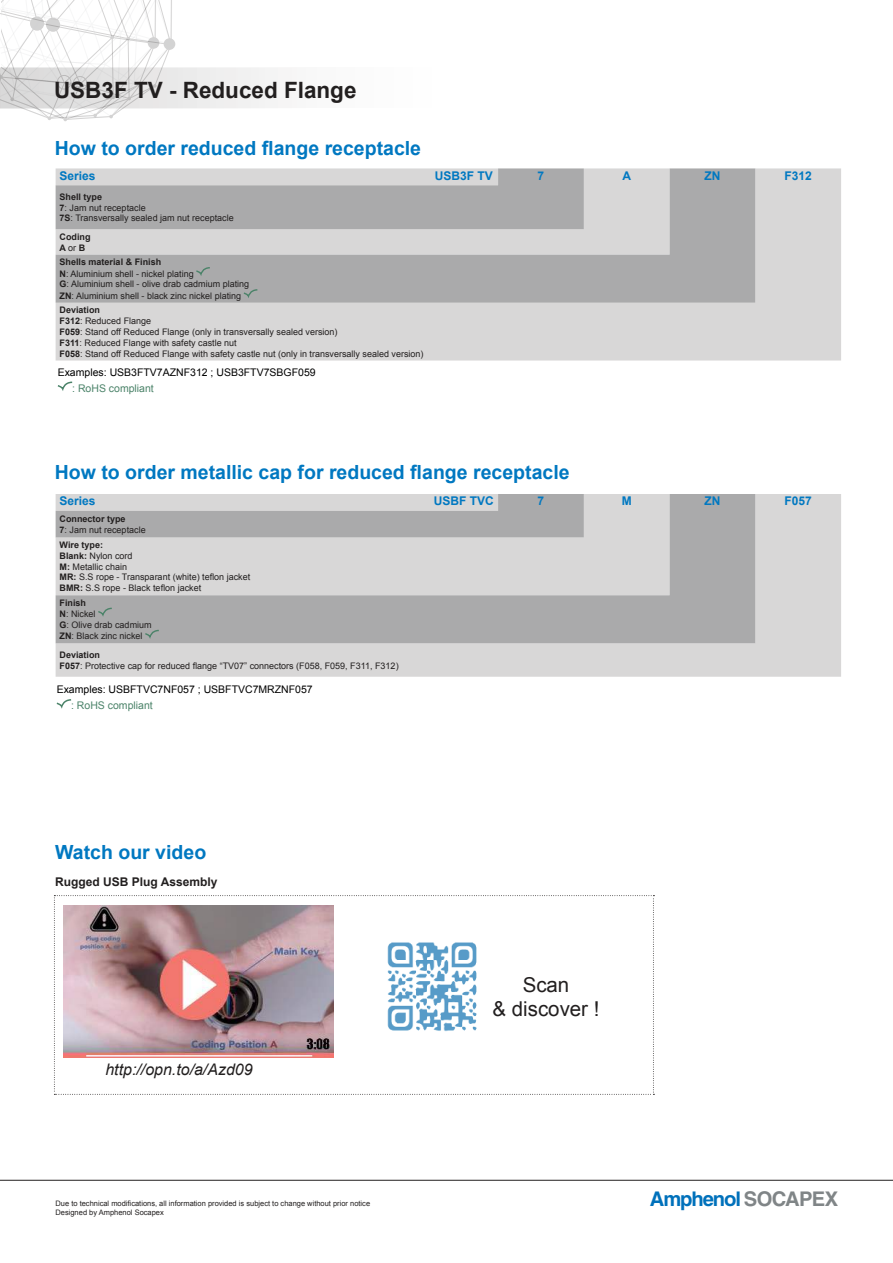
<style>
.page{position:relative;width:893px;height:1263px;background:#fff}
.page>*{position:absolute;margin:0;border:0;box-sizing:border-box;transform-origin:0 0}
.t1{font:700 22.5px "Arial";color:#221f1f}
.t2{font:20.55px/24.6px "Arial";color:#221f1f;text-align:center}
.t3{font:700 20.25px "Helvetica LT Std";letter-spacing:-.055em;color:#0071bb}
.t4{font:700 19.5px "Arial";color:#0078c1}
.t5{font:italic 15.9px "Arial";color:#221f1f}
.t6{font:700 12px "Arial";color:#0078c1}
.t7{font:700 12px "Arial";color:#221f1f}
.t8{font:10.5px "Arial";color:#000}
.t9{font:10.5px "Arial";color:#4b8369}
.t10{font:9px/10.8px "Arial";color:#221f1f}
.t11{font:700 9px/10.8px "Arial";color:#221f1f}
.t12{font:7.5px/9px "Arial";color:#221f1f}
.s1{font-weight:700}
.s2{font-weight:400}
.s3{color:#808587}
</style>
<div class="page">
<hr style="left:0;top:1180px;width:893px;height:1px;background:#221f1f">
<svg style="left:0;top:0;width:173px;height:121px"></svg>
<div style="left:164px;top:38px;width:11px;height:12px;background:#d3d3d3;border-radius:50%"></div>
<svg style="left:0;top:69px;width:278px;height:40px"></svg>
<svg style="left:57px;top:381px;width:16px;height:10px"></svg>
<svg style="left:56px;top:699px;width:16px;height:10px"></svg>
<div style="left:56px;top:168px;width:785px;height:192px;background:#d8d7d7"></div>
<svg style="left:56px;top:168px;width:699px;height:135px;background:#b8b8b8"></svg>
<svg style="left:195px;top:266px;width:16px;height:8px"></svg>
<svg style="left:242px;top:288px;width:17px;height:8px"></svg>
<div style="left:56px;top:494px;width:785px;height:183px;background:#d8d7d7"></div>
<svg style="left:56px;top:494px;width:699px;height:149px;background:#bebebe"></svg>
<svg style="left:97px;top:607px;width:16px;height:16px"></svg>
<svg style="left:144px;top:629px;width:16px;height:16px"></svg>
<svg style="left:54px;top:895px;width:600px;height:200px"></svg>
<img style="left:64px;top:906px;width:269px;height:152px">
<img style="left:381px;top:938px;width:101px;height:100px">
<div style="left:482px;top:977px;width:128px;height:46px;background:#fff"></div>
<h1 class="t1" style="left:54px;top:81px;width:304px">USB3F TV - Reduced Flange</h1>
<h3 class="t4" style="left:55px;top:135px;width:368px">How to order reduced 昀氀ange receptacle</h3>
<h3 class="t6" style="left:60px;top:171px;width:38px">Series</h3>
<h3 class="t6" style="left:435px;top:171px;width:60px">USB3F TV</h3>
<h3 class="t6" style="left:538px;top:171px;width:8px">7</h3>
<h3 class="t6" style="left:622px;top:167px;width:10px">A</h3>
<h3 class="t6" style="left:704px;top:167px;width:17px">ZN</h3>
<h3 class="t6" style="left:784px;top:171px;width:29px">F312</h3>
<p class="t10" style="left:60px;top:192px;width:176px"><span class="s1">Shell type<br>7</span>: Jam nut receptacle<br><span class="s1">7S</span>: Transversally sealed jam nut receptacle</p>
<p class="t11" style="left:60px;top:232px;width:32px">Coding<br>A <span class="s2">or</span> B</p>
<p class="t10" style="left:60px;top:257px;width:191px"><span class="s1">Shells material &amp; Finish<br>N</span>: Aluminium shell - nickel plating<br><span class="s1">G</span>: Aluminium shell - olive drab cadmium plating <span class="s1">ZN</span>: Aluminium shell - black zinc nickel plating</p>
<p class="t10" style="left:60px;top:305px;width:365px"><span class="s1">Deviation<br>F312</span>: Reduced Flange<br><span class="s1">F059</span>: Stand off Reduced Flange (only in transversally sealed version)<br><span class="s1">F311</span>: Reduced Flange with safety castle nut<br><span class="s1">F058</span>: Stand off Reduced Flange with safety castle nut (only in transversally sealed version)</p>
<p class="t8" style="left:58px;top:365px;width:259px">Examples: USB3FTV7AZNF312 ; USB3FTV7SBGF059</p>
<p class="t9" style="left:72px;top:384px;width:83px">: RoHS compliant</p>
<h3 class="t4" style="left:55px;top:458px;width:516px">How to order metallic cap for reduced 昀氀ange receptacle</h3>
<h3 class="t6" style="left:60px;top:496px;width:38px">Series</h3>
<h3 class="t6" style="left:434px;top:496px;width:61px">USBF TVC</h3>
<h3 class="t6" style="left:538px;top:496px;width:8px">7</h3>
<h3 class="t6" style="left:622px;top:496px;width:11px">M</h3>
<h3 class="t6" style="left:704px;top:492px;width:17px">ZN</h3>
<h3 class="t6" style="left:784px;top:492px;width:29px">F057</h3>
<p class="t10" style="left:60px;top:514px;width:88px"><span class="s1">Connector type<br>7</span>: Jam nut receptacle</p>
<p class="t10" style="left:60px;top:540px;width:192px"><span class="s1">Wire type:<br>Blank:</span> Nylon cord<br><span class="s1">M:</span> Metallic chain<br><span class="s1">MR:</span> S.S rope - Transparant (white) te昀氀on jacket<br><span class="s1">BMR:</span> S.S rope - Black te昀氀on jacket</p>
<p class="t10" style="left:60px;top:598px;width:94px"><span class="s1">Finish<br>N</span>: Nickel<br><span class="s1">G</span>: Olive drab cadmium<br><span class="s1">ZN</span>: Black zinc nickel</p>
<p class="t10" style="left:60px;top:649px;width:341px"><span class="s1">Deviation<br>F057</span>: Protective cap for reduced 昀氀ange “TV07” connectors (F058, F059, F311, F312)</p>
<p class="t8" style="left:57px;top:685px;width:258px">Examples: USBFTVC7NF057 ; USBFTVC7MRZNF057</p>
<p class="t9" style="left:71px;top:701px;width:83px">: RoHS compliant</p>
<h3 class="t4" style="left:55px;top:845px;width:152px">Watch our video</h3>
<h3 class="t7" style="left:55px;top:873px;width:164px">Rugged USB Plug Assembly</h3>
<h3 class="t5" style="left:105px;top:1064px;width:149px">http://opn.to/a/Azd09</h3>
<h2 class="t2" style="left:492px;top:974px;width:108px">Scan<br>&amp; discover !</h2>
<p class="t12" style="left:55px;top:1199px;width:316px">Due to technical modi昀椀cations, all information provided is subject to change without prior notice<br>Designed by Amphenol Socapex</p>
<h3 class="t3" style="left:650px;top:1191px;width:190px">Amphenol <span class="s3">SOCAPEX</span></h3>
</div>
